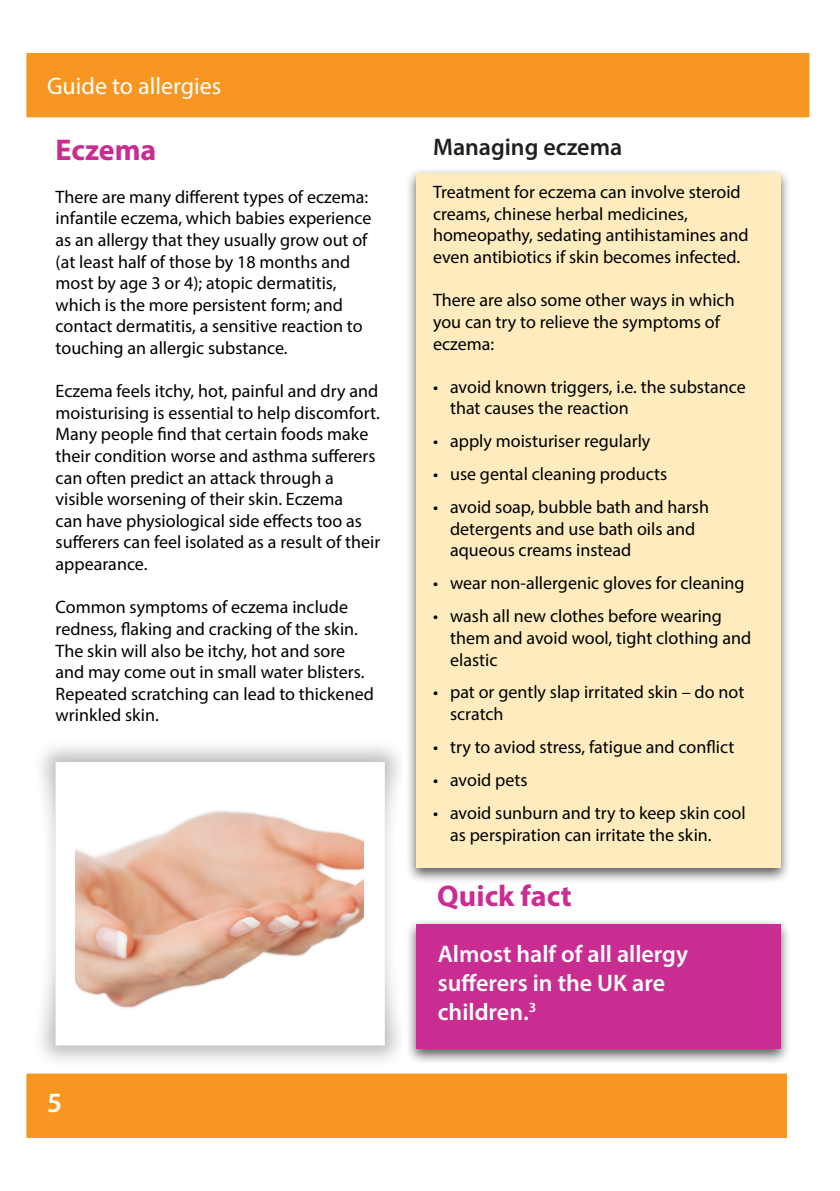
<style>
.page{position:relative;width:840px;height:1191px;background:#fff}
.page>*{position:absolute;margin:0;border:0;box-sizing:border-box;transform-origin:0 0}
.t1{font:700 30px "Myriad Pro";color:#c92d92}
.t2{font:600 28px "Myriad Pro";color:#fff}
.t3{font:600 24px/28.8px "Myriad Pro";color:#fff}
.t4{font:24px "Myriad Pro";color:#fff}
.t5{font:600 24px "Myriad Pro";color:#231f20}
.t6{font:18px/21.6px "Myriad Pro";color:#000}
</style>
<div class="page">
<div style="left:24px;top:1071px;width:764px;height:69px;background:#f79721;border:2px solid #fff"></div>
<div style="left:24px;top:51px;width:787px;height:68px;background:#f79721;border:2px solid #fff"></div>
<div style="left:405px;top:167px;width:385px;height:717px;background:#231f20;opacity:.75"></div>
<div style="left:416px;top:173px;width:363px;height:694px;background:#feebbe"></div>
<div style="left:405px;top:918px;width:385px;height:147px;background:#231f20;opacity:.75"></div>
<div style="left:416px;top:923px;width:363px;height:125px;background:#c92d92"></div>
<div style="left:30px;top:736px;width:375px;height:330px;background:#231f20;opacity:.3"></div>
<div style="left:56px;top:762px;width:328px;height:283px;background:#fff"></div>
<img style="left:75px;top:810px;width:289px;height:199px">
<h3 class="t4" style="left:47px;top:71px;width:176px">Guide to allergies</h3>
<p class="t1" style="left:56px;top:130px;width:102px">Eczema</p>
<p class="t6" style="left:56px;top:186px;width:317px">There are many different types of eczema: infantile eczema, which babies experience as an allergy that they usually grow out of (at least half of those by 18 months and most by age 3 or 4); atopic dermatitis, which is the more persistent form; and contact dermatitis, a sensitive reaction to touching an allergic substance.</p>
<p class="t6" style="left:56px;top:380px;width:326px">Eczema feels itchy, hot, painful and dry and moisturising is essential to help discomfort.<br>Many people find that certain foods make their condition worse and asthma sufferers can often predict an attack through a visible worsening of their skin. Eczema<br>can have physiological side effects too as sufferers can feel isolated as a result of their appearance.</p>
<p class="t6" style="left:56px;top:596px;width:319px">Common symptoms of eczema include redness, flaking and cracking of the skin.<br>The skin will also be itchy, hot and sore and may come out in small water blisters.<br>Repeated scratching can lead to thickened wrinkled skin.</p>
<p class="t2" style="left:47px;top:1084px;width:17px">5</p>
<p class="t5" style="left:433px;top:132px;width:191px">Managing eczema</p>
<p class="t6" style="left:433px;top:181px;width:317px">Treatment for eczema can involve steroid creams, chinese herbal medicines, homeopathy, sedating antihistamines and even antibiotics if skin becomes infected.</p>
<p class="t6" style="left:433px;top:289px;width:303px">There are also some other ways in which you can try to relieve the symptoms of eczema:</p>
<p class="t6" style="left:450px;top:375px;width:297px;text-indent:-17px">• avoid known triggers, i.e. the substance that causes the reaction</p>
<p class="t6" style="left:433px;top:430px;width:219px">• apply moisturiser regularly</p>
<p class="t6" style="left:433px;top:463px;width:235px">• use gental cleaning products</p>
<p class="t6" style="left:450px;top:496px;width:260px;text-indent:-17px">• avoid soap, bubble bath and harsh detergents and use bath oils and aqueous creams instead</p>
<p class="t6" style="left:433px;top:572px;width:313px">• wear non-allergenic gloves for cleaning</p>
<p class="t6" style="left:450px;top:605px;width:302px;text-indent:-17px">• wash all new clothes before wearing them and avoid wool, tight clothing and elastic</p>
<p class="t6" style="left:450px;top:681px;width:295px;text-indent:-17px">• pat or gently slap irritated skin – do not scratch</p>
<p class="t6" style="left:433px;top:736px;width:302px">• try to aviod stress, fatigue and conflict</p>
<p class="t6" style="left:433px;top:769px;width:96px">• avoid pets</p>
<p class="t6" style="left:450px;top:802px;width:297px;text-indent:-17px">• avoid sunburn and try to keep skin cool as perspiration can irritate the skin.</p>
<p class="t1" style="left:437px;top:876px;width:136px">Quick fact</p>
<p class="t3" style="left:437px;top:939px;width:251px">Almost half of all allergy sufferers in the UK are children.<sup>3</sup></p>
</div>
